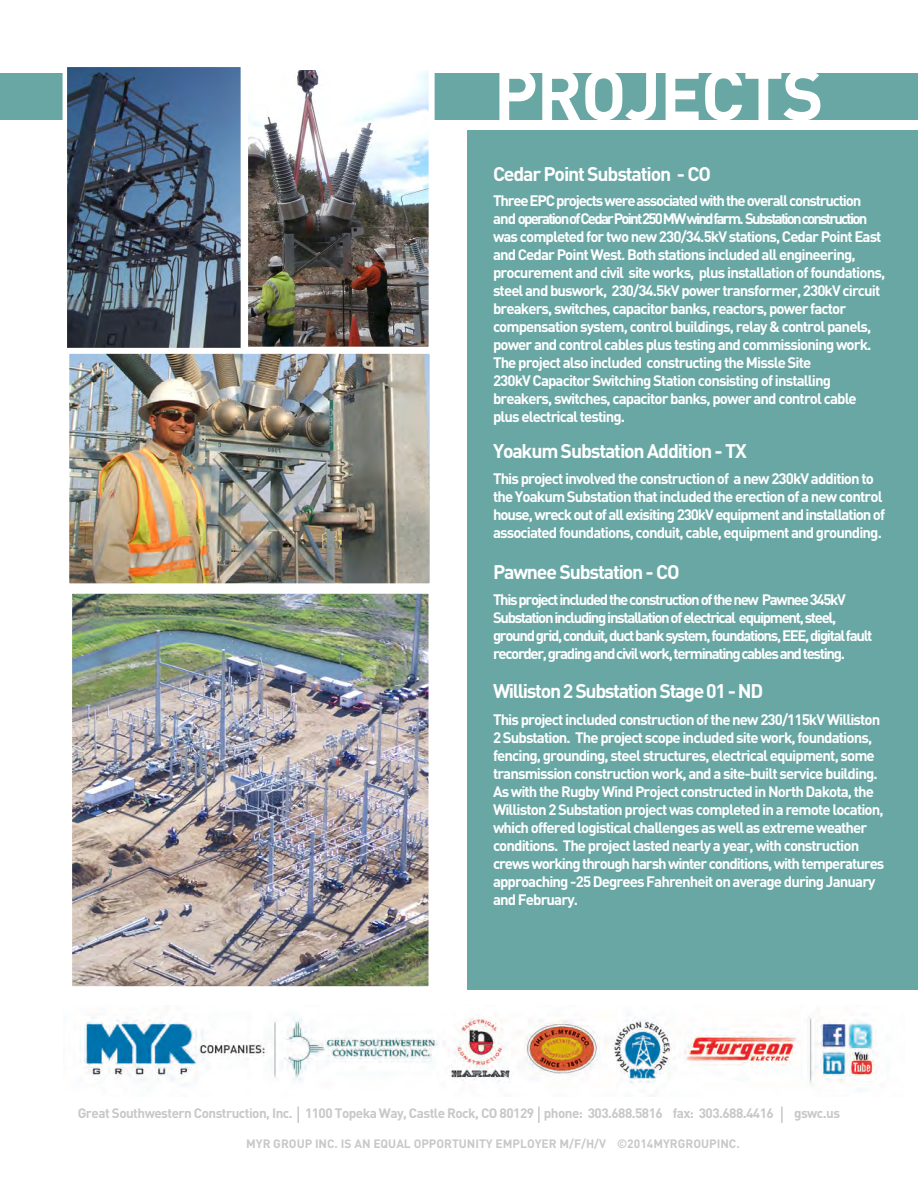
<style>
.page{position:relative;width:918px;height:1188px;background:#fff}
.page>*{position:absolute;margin:0;border:0;box-sizing:border-box;transform-origin:0 0}
.t1{font:700 70.5px "DIN";letter-spacing:-.02em;color:#fff}
.t2{font:700 19.5px "DIN";letter-spacing:-.06em;color:#fff}
.t3{font:700 15px/18px "DIN";letter-spacing:-.06em;color:#fff}
.t4{font:700 15px/18px "DIN";letter-spacing:-.09em;color:#fff}
.t5{font:700 13.5px "DIN";letter-spacing:-.04em;color:#c7c8ca}
.t6{font:700 12px "DIN";color:#c7c8ca}
</style>
<div class="page">
<div style="left:467px;top:130px;width:451px;height:859px;background:#69a7a4"></div>
<div style="left:0;top:73px;width:918px;height:47px;background:#69a7a4"></div>
<img style="left:68px;top:68px;width:172px;height:280px">
<div style="left:63px;top:63px;width:182px;height:291px;border:4px solid #fff"></div>
<img style="left:70px;top:355px;width:359px;height:227px">
<div style="left:63px;top:348px;width:373px;height:241px;border:6px solid #fff"></div>
<img style="left:74px;top:595px;width:353px;height:390px">
<div style="left:63px;top:584px;width:375px;height:412px;border:10px solid #fff"></div>
<img style="left:249px;top:71px;width:179px;height:275px">
<div style="left:242px;top:64px;width:193px;height:289px;border:6px solid #fff"></div>
<svg style="left:297px;top:1106px;width:2px;height:17px"></svg>
<svg style="left:538px;top:1106px;width:2px;height:17px"></svg>
<svg style="left:781px;top:1106px;width:2px;height:17px"></svg>
<img style="left:80px;top:1005px;width:797px;height:91px">
<p class="t1" style="left:494px;top:49px;width:332px">PROJECTS</p>
<p class="t2" style="left:493px;top:161px;width:219px">Cedar Point Substation - CO</p>
<p class="t3" style="left:493px;top:191px;width:394px">Three EPC projects were associated with the overall construction and operation ofCedar Point 250 MW wind farm. Substation construction was completed for two new 230/34.5kV stations, Cedar Point East and Cedar Point West. Both stations included all engineering, procurement and civil site works, plus installation of foundations, steel and buswork, 230/34.5kV power transformer, 230kV circuit breakers, switches, capacitor banks, reactors, power factor</p>
<p class="t3" style="left:493px;top:317px;width:380px;text-align:justify">compensation system, control buildings, relay &amp; control panels, power and control cables plus testing and commissioning work.<br>The project also included constructing the Missle Site</p>
<p class="t3" style="left:493px;top:371px;width:365px">230kV Capacitor Switching Station consisting of installing breakers, switches, capacitor banks, power and control cable</p>
<p class="t3" style="left:493px;top:407px;width:134px">plus electrical testing.</p>
<p class="t2" style="left:493px;top:438px;width:255px">Yoakum Substation Addition - TX</p>
<p class="t3" style="left:493px;top:469px;width:394px">This project involved the construction of a new 230kV addition to the Yoakum Substation that included the erection of a new control house, wreck out of all exisiting 230kV equipment and installation of associated foundations, conduit, cable, equipment and grounding.</p>
<p class="t2" style="left:493px;top:559px;width:188px">Pawnee Substation - CO</p>
<p class="t4" style="left:493px;top:589px;width:354px">This project included the construction of the new Pawnee 345kV</p>
<p class="t4" style="left:493px;top:607px;width:345px">Substation including installation of electrical equipment, steel,</p>
<p class="t4" style="left:493px;top:625px;width:381px">ground grid, conduit, duct bank system, foundations, EEE, digital fault recorder, grading and civil work, terminating cables and testing.</p>
<p class="t2" style="left:493px;top:678px;width:272px">Williston 2 Substation Stage 01 - ND</p>
<p class="t3" style="left:493px;top:709px;width:393px">This project included construction of the new 230/115kV Williston 2 Substation. The project scope included site work, foundations, fencing, grounding, steel structures, electrical equipment, some transmission construction work, and a site-built service building.<br>As with the Rugby Wind Project constructed in North Dakota, the Williston 2 Substation project was completed in a remote location, which offered logistical challenges as well as extreme weather conditions. The project lasted nearly a year, with construction crews working through harsh winter conditions, with temperatures approaching -25 Degrees Fahrenheit on average during January and February.</p>
<p class="t5" style="left:78px;top:1105px;width:698px">Great Southwestern Construction, Inc. 1100 Topeka Way, Castle Rock, CO 80129 phone: 303.688.5816 fax: 303.688.4416</p>
<p class="t5" style="left:794px;top:1105px;width:48px">gswc.us</p>
<p class="t6" style="left:246px;top:1136px;width:495px">MYR GROUP INC. IS AN EQUAL OPPORTUNITY EMPLOYER M/F/H/V ©2014MYRGROUPINC.</p>
</div>
